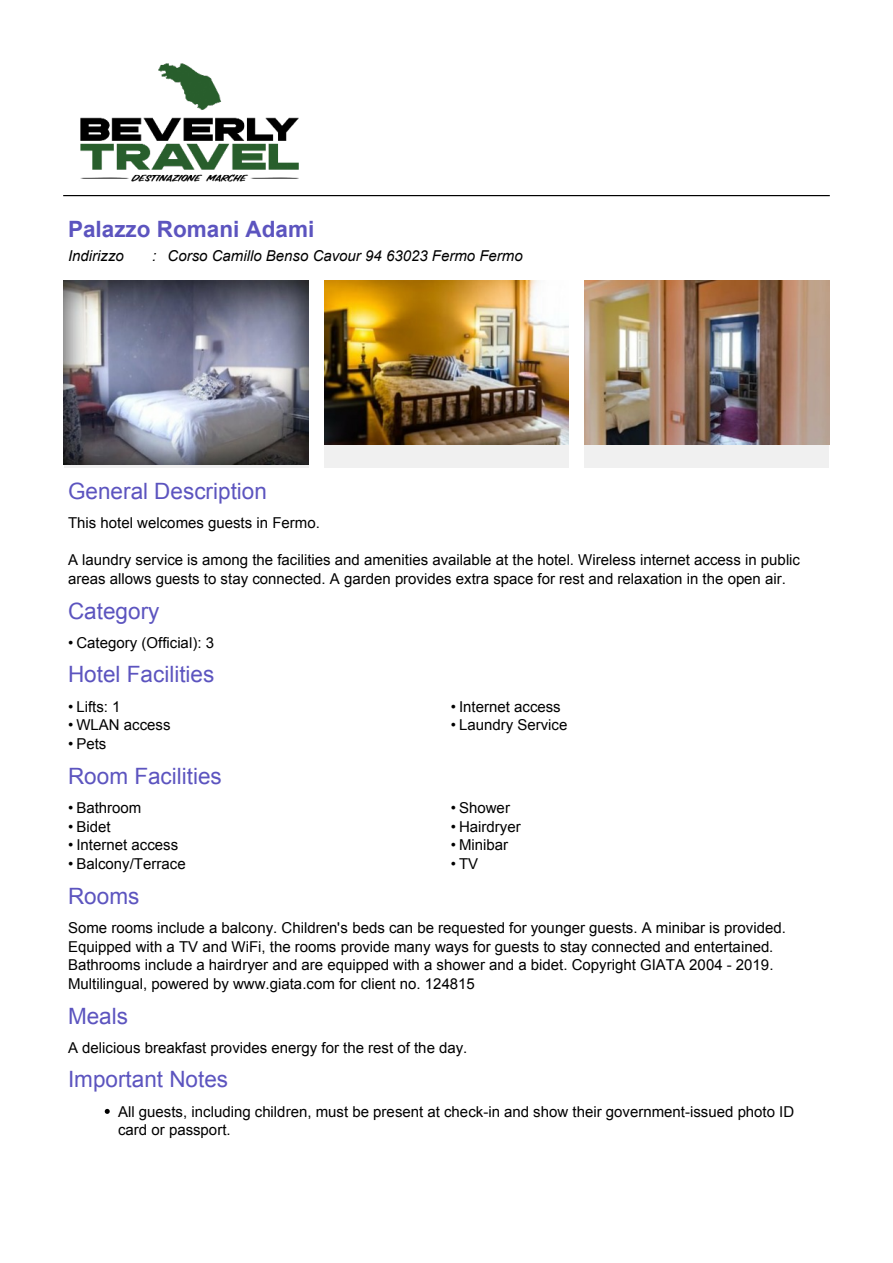
<style>
.page{position:relative;width:893px;height:1263px;background:#fff}
.page>*{position:absolute;margin:0;border:0;box-sizing:border-box;transform-origin:0 0}
.t1{font:22.5px "Arial";color:#5c54bf}
.t2{font:700 22.5px "Arial";color:#5c54bf}
.t3{font:15px/18.8px "Arial";color:#000}
.t4{font:italic 15px "Arial";color:#000}
</style>
<div class="page">
<div style="left:584px;top:280px;width:245px;height:188px;background:#f0f0f0"></div>
<div style="left:324px;top:280px;width:245px;height:188px;background:#f0f0f0"></div>
<svg style="left:64px;top:464px;width:245px;height:4px"></svg>
<hr style="left:64px;top:195px;width:765px;height:1px;background:#000">
<img style="left:64px;top:280px;width:245px;height:184px">
<img style="left:324px;top:280px;width:245px;height:164px">
<img style="left:584px;top:280px;width:245px;height:164px">
<svg style="left:105px;top:1109px;width:5px;height:5px"></svg>
<img style="left:80px;top:63px;width:219px;height:119px">
<h1 class="t2" style="left:68px;top:220px;width:248px">Palazzo Romani Adami</h1>
<p class="t4" style="left:68px;top:250px;width:57px">Indirizzo</p>
<p class="t4" style="left:152px;top:250px;width:372px">: Corso Camillo Benso Cavour 94 63023 Fermo Fermo</p>
<h1 class="t1" style="left:68px;top:482px;width:200px">General Description</h1>
<p class="t3" style="left:68px;top:515px;width:253px">This hotel welcomes guests in Fermo.</p>
<p class="t3" style="left:68px;top:552px;width:734px">A laundry service is among the facilities and amenities available at the hotel. Wireless internet access in public areas allows guests to stay connected. A garden provides extra space for rest and relaxation in the open air.</p>
<h1 class="t1" style="left:68px;top:602px;width:93px">Category</h1>
<p class="t3" style="left:68px;top:635px;width:147px">• Category (Official): 3</p>
<h1 class="t1" style="left:68px;top:666px;width:148px">Hotel Facilities</h1>
<p class="t3" style="left:68px;top:698px;width:54px">• Lifts: 1</p>
<p class="t3" style="left:451px;top:698px;width:112px">• Internet access</p>
<p class="t3" style="left:68px;top:717px;width:104px">• WLAN access</p>
<p class="t3" style="left:451px;top:717px;width:118px">• Laundry Service</p>
<p class="t3" style="left:68px;top:736px;width:40px">• Pets</p>
<h1 class="t1" style="left:68px;top:767px;width:155px">Room Facilities</h1>
<p class="t3" style="left:68px;top:800px;width:75px">• Bathroom</p>
<p class="t3" style="left:451px;top:800px;width:61px">• Shower</p>
<p class="t3" style="left:68px;top:818px;width:44px">• Bidet</p>
<p class="t3" style="left:451px;top:818px;width:72px">• Hairdryer</p>
<p class="t3" style="left:68px;top:837px;width:112px">• Internet access</p>
<p class="t3" style="left:451px;top:837px;width:59px">• Minibar</p>
<p class="t3" style="left:68px;top:856px;width:119px">• Balcony/Terrace</p>
<p class="t3" style="left:451px;top:856px;width:29px">• TV</p>
<h1 class="t1" style="left:68px;top:887px;width:73px">Rooms</h1>
<p class="t3" style="left:68px;top:920px;width:719px">Some rooms include a balcony. Children's beds can be requested for younger guests. A minibar is provided.<br>Equipped with a TV and WiFi, the rooms provide many ways for guests to stay connected and entertained.<br>Bathrooms include a hairdryer and are equipped with a shower and a bidet. Copyright GIATA 2004 - 2019.<br>Multilingual, powered by www.giata.com for client no. 124815</p>
<h1 class="t1" style="left:68px;top:1007px;width:62px">Meals</h1>
<p class="t3" style="left:68px;top:1040px;width:401px">A delicious breakfast provides energy for the rest of the day.</p>
<h1 class="t1" style="left:68px;top:1071px;width:162px">Important Notes</h1>
<p class="t3" style="left:118px;top:1103px;width:678px">All guests, including children, must be present at check-in and show their government-issued photo ID card or passport.</p>
</div>
